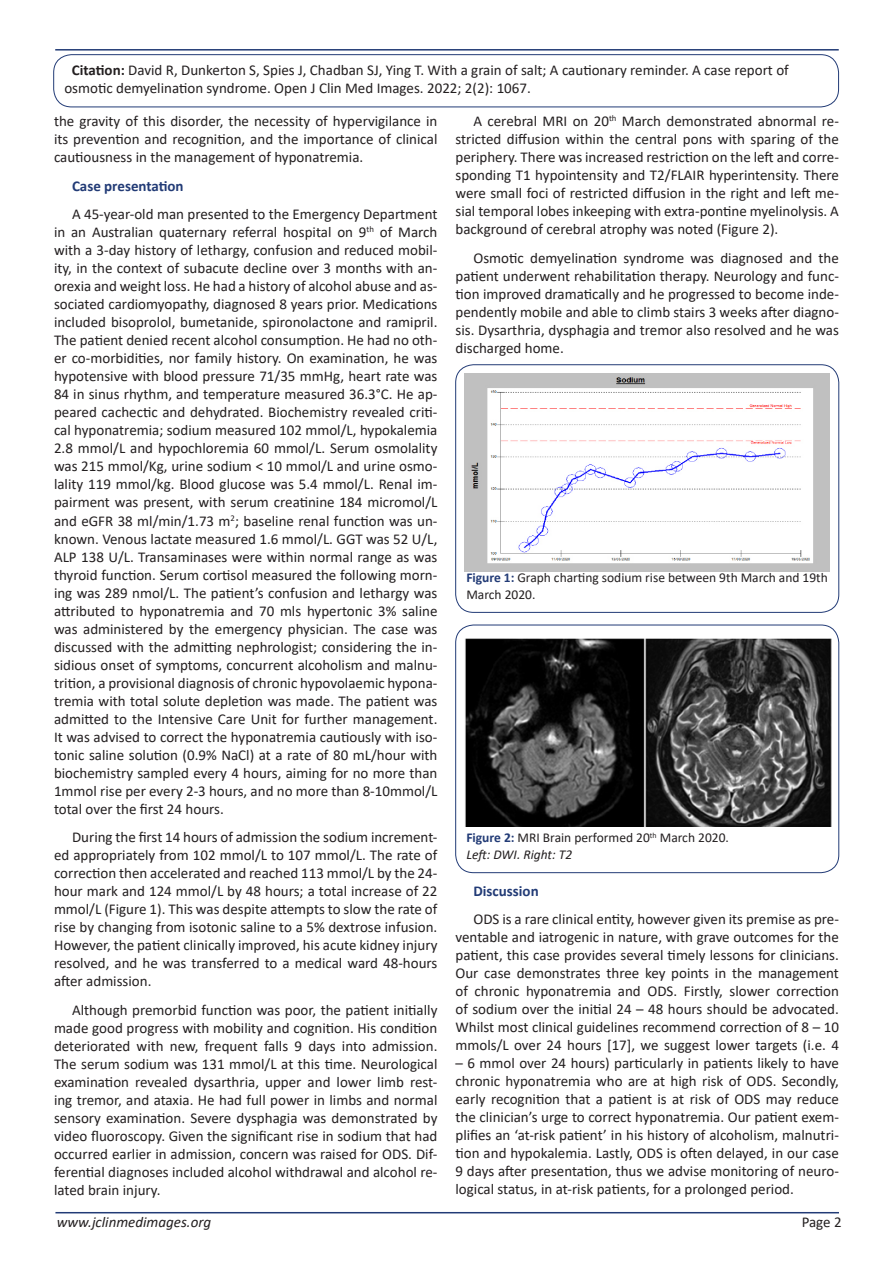
<style>
.page{position:relative;width:893px;height:1263px;background:#fff}
.page>*{position:absolute;margin:0;border:0;box-sizing:border-box;transform-origin:0 0}
.t1{font:15px/18px "Calibri";color:#231f20;text-align:justify}
.t2{font:700 15px "Calibri";color:#223b76}
.t3{font:italic 15px "Calibri";color:#231f20}
.t4{font:13.5px/16.5px "Calibri";color:#231f20}
.t5{font:italic 13.5px "Calibri";color:#231f20}
.s1{font-weight:700}
.s2{font-weight:700;color:#223b76}
</style>
<div class="page">
<hr style="left:55px;top:1212px;width:784px;height:1px;background:#223b76">
<hr style="left:55px;top:49px;width:784px;height:2px;background:#223b76">
<div style="left:53px;top:54px;width:786px;height:53px;border:1px solid #223b76;border-radius:18px"></div>
<div style="left:455px;top:365px;width:384px;height:247px;border:1px solid #223b76;border-radius:18px"></div>
<img style="left:465px;top:374px;width:365px;height:198px">
<div style="left:455px;top:625px;width:384px;height:248px;border:1px solid #223b76;border-radius:18px"></div>
<img style="left:465px;top:638px;width:367px;height:189px">
<p class="t1" style="left:64px;top:61px;width:726px;text-indent:8px"><span class="s1">Citation:</span> David R, Dunkerton S, Spies J, Chadban SJ, Ying T. With a grain of salt; A cautionary reminder. A case report of osmotic demyelination syndrome. Open J Clin Med Images. 2022; 2(2): 1067.</p>
<p class="t1" style="left:54px;top:111px;width:385px">the gravity of this disorder, the necessity of hypervigilance in its prevention and recognition, and the importance of clinical cautiousness in the management of hyponatremia.</p>
<p class="t2" style="left:72px;top:175px;width:113px">Case presentation</p>
<p class="t1" style="left:54px;top:205px;width:385px;text-indent:18px">A 45-year-old man presented to the Emergency Department in an Australian quaternary referral hospital on 9<sup>th</sup> of March with a 3-day history of lethargy, confusion and reduced mobil&shy;ity, in the context of subacute decline over 3 months with an&shy;orexia and weight loss. He had a history of alcohol abuse and as&shy;sociated cardiomyopathy, diagnosed 8 years prior. Medications included bisoprolol, bumetanide, spironolactone and ramipril.<br>The patient denied recent alcohol consumption. He had no oth&shy;er co-morbidities, nor family history. On examination, he was hypotensive with blood pressure 71/35 mmHg, heart rate was 84 in sinus rhythm, and temperature measured 36.3°C. He ap&shy;peared cachectic and dehydrated. Biochemistry revealed criti&shy;cal hyponatremia; sodium measured 102 mmol/L, hypokalemia 2.8 mmol/L and hypochloremia 60 mmol/L. Serum osmolality was 215 mmol/Kg, urine sodium &lt; 10 mmol/L and urine osmo&shy;lality 119 mmol/kg. Blood glucose was 5.4 mmol/L. Renal im&shy;pairment was present, with serum creatinine 184 micromol/L and eGFR 38 ml/min/1.73 m<sup>2</sup>; baseline renal function was un&shy;known. Venous lactate measured 1.6 mmol/L. GGT was 52 U/L, ALP 138 U/L. Transaminases were within normal range as was thyroid function. Serum cortisol measured the following morn&shy;ing was 289 nmol/L. The patient’s confusion and lethargy was attributed to hyponatremia and 70 mls hypertonic 3% saline was administered by the emergency physician. The case was discussed with the admitting nephrologist; considering the in&shy;sidious onset of symptoms, concurrent alcoholism and malnu&shy;trition, a provisional diagnosis of chronic hypovolaemic hypona&shy;tremia with total solute depletion was made. The patient was admitted to the Intensive Care Unit for further management.<br>It was advised to correct the hyponatremia cautiously with iso&shy;tonic saline solution (0.9% NaCl) at a rate of 80 mL/hour with biochemistry sampled every 4 hours, aiming for no more than 1mmol rise per every 2-3 hours, and no more than 8-10mmol/L total over the first 24 hours.</p>
<p class="t1" style="left:54px;top:828px;width:385px;text-indent:18px">During the first 14 hours of admission the sodium increment&shy;ed appropriately from 102 mmol/L to 107 mmol/L. The rate of correction then accelerated and reached 113 mmol/L by the 24- hour mark and 124 mmol/L by 48 hours; a total increase of 22 mmol/L (Figure 1). This was despite attempts to slow the rate of rise by changing from isotonic saline to a 5% dextrose infusion.<br>However, the patient clinically improved, his acute kidney injury resolved, and he was transferred to a medical ward 48-hours after admission.</p>
<p class="t1" style="left:54px;top:1001px;width:385px;text-indent:18px">Although premorbid function was poor, the patient initially made good progress with mobility and cognition. His condition deteriorated with new, frequent falls 9 days into admission.<br>The serum sodium was 131 mmol/L at this time. Neurological examination revealed dysarthria, upper and lower limb rest&shy;ing tremor, and ataxia. He had full power in limbs and normal sensory examination. Severe dysphagia was demonstrated by video fluoroscopy. Given the significant rise in sodium that had occurred earlier in admission, concern was raised for ODS. Dif&shy;ferential diagnoses included alcohol withdrawal and alcohol re&shy;lated brain injury.</p>
<p class="t1" style="left:455px;top:111px;width:385px;text-indent:18px">A cerebral MRI on 20<sup>th</sup> March demonstrated abnormal re&shy;stricted diffusion within the central pons with sparing of the periphery. There was increased restriction on the left and corre&shy;sponding T1 hypointensity and T2/FLAIR hyperintensity. There were small foci of restricted diffusion in the right and left me&shy;sial temporal lobes inkeeping with extra-pontine myelinolysis. A background of cerebral atrophy was noted (Figure 2).</p>
<p class="t1" style="left:455px;top:248px;width:385px;text-indent:18px">Osmotic demyelination syndrome was diagnosed and the patient underwent rehabilitation therapy. Neurology and func&shy;tion improved dramatically and he progressed to become inde&shy;pendently mobile and able to climb stairs 3 weeks after diagno&shy;sis. Dysarthria, dysphagia and tremor also resolved and he was discharged home.</p>
<p class="t4" style="left:466px;top:569px;width:363px"><span class="s2">Figure 1:</span> Graph charting sodium rise between 9th March and 19th<br>March 2020.</p>
<p class="t4" style="left:466px;top:829px;width:264px"><span class="s2">Figure 2:</span> MRI Brain performed 20<sup>th</sup> March 2020.</p>
<p class="t5" style="left:466px;top:845px;width:107px">Left: DWI. Right: T2</p>
<p class="t2" style="left:473px;top:880px;width:67px">Discussion</p>
<p class="t1" style="left:455px;top:910px;width:385px;text-indent:18px">ODS is a rare clinical entity, however given its premise as pre&shy;ventable and iatrogenic in nature, with grave outcomes for the patient, this case provides several timely lessons for clinicians.<br>Our case demonstrates three key points in the management of chronic hyponatremia and ODS. Firstly, slower correction of sodium over the initial 24 – 48 hours should be advocated.<br>Whilst most clinical guidelines recommend correction of 8 – 10 mmols/L over 24 hours [17], we suggest lower targets (i.e. 4</p>
<p class="t1" style="left:455px;top:1054px;width:385px">– 6 mmol over 24 hours) particularly in patients likely to have chronic hyponatremia who are at high risk of ODS. Secondly, early recognition that a patient is at risk of ODS may reduce the clinician’s urge to correct hyponatremia. Our patient exem&shy;plifies an ‘at-risk patient’ in his history of alcoholism, malnutri&shy;tion and hypokalemia. Lastly, ODS is often delayed, in our case 9 days after presentation, thus we advise monitoring of neuro&shy;logical status, in at-risk patients, for a prolonged period.</p>
<p class="t3" style="left:57px;top:1211px;width:156px">www.jclinmedimages.org</p>
<p class="t1" style="left:802px;top:1212px;width:42px">Page 2</p>
</div>
